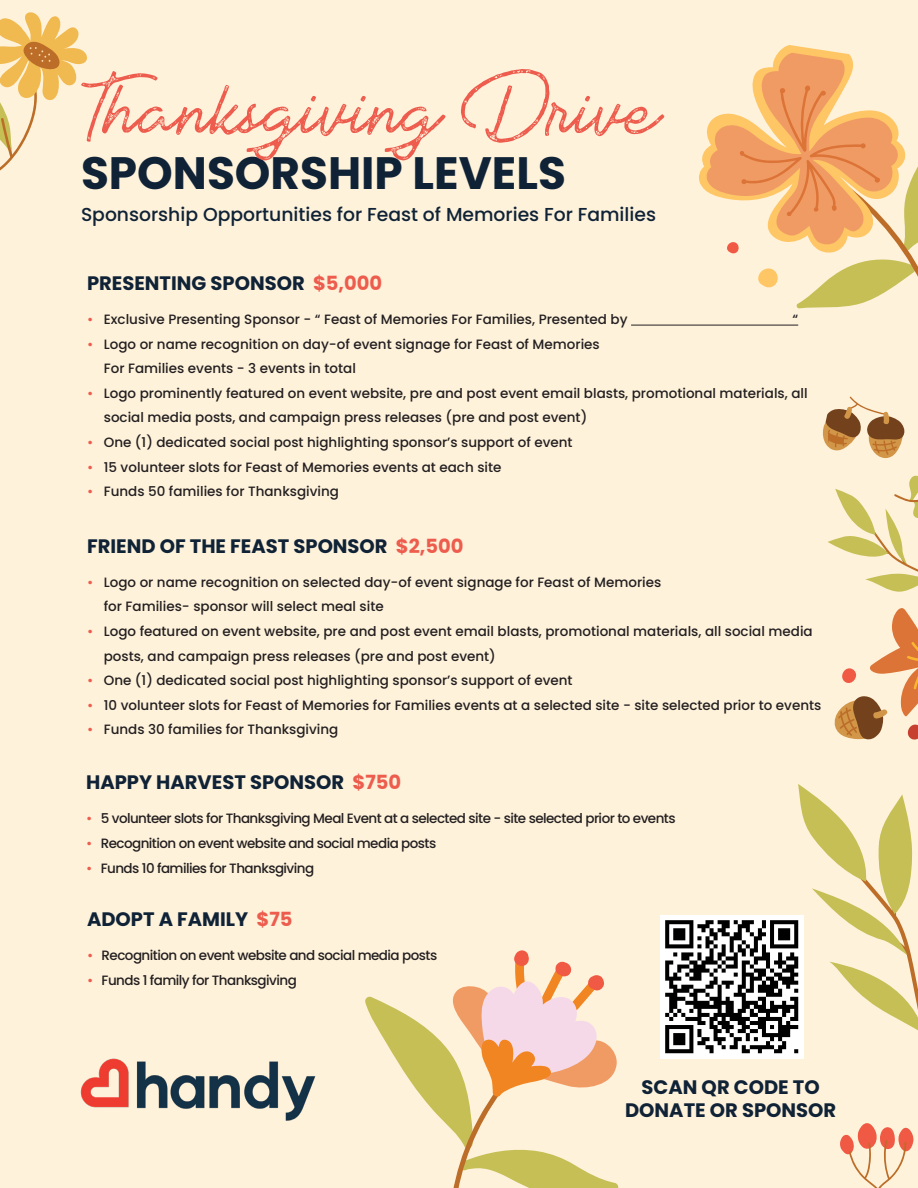
<style>
.page{position:relative;width:918px;height:1188px;background:#fef2db}
.page>*{position:absolute;margin:0;border:0;box-sizing:border-box;transform-origin:0 0}
.t1{font:101.1px "Aurellia";color:#ed5c4d}
.t2{font:700 45.3px "Poppins";color:#0f2236}
.t3{font:700 19.5px/23.2px "Poppins";color:#0f2236;text-align:center}
.t4{font:500 18.75px "Poppins";color:#0f2236}
.t5{font:500 13.5px/24.6px "Poppins";color:#231f20}
.t6{font:500 13.5px "Poppins";letter-spacing:-.04em;color:#231f20}
.s1{color:#ed5c4d}
</style>
<div class="page">
<hr style="left:631px;top:325px;width:167px;height:1px;background:#231f20">
<img style="left:80px;top:1058px;width:236px;height:63px">
<img style="left:660px;top:915px;width:144px;height:144px">
<svg style="left:699px;top:45px;width:219px;height:264px"></svg>
<svg style="left:365px;top:996px;width:80px;height:127px"></svg>
<svg style="left:445px;top:950px;width:174px;height:238px"></svg>
<svg style="left:798px;top:784px;width:120px;height:270px"></svg>
<svg style="left:840px;top:1123px;width:74px;height:65px"></svg>
<svg style="left:822px;top:396px;width:83px;height:62px"></svg>
<svg style="left:828px;top:475px;width:90px;height:117px"></svg>
<svg style="left:834px;top:608px;width:84px;height:132px"></svg>
<svg style="left:0;top:12px;width:87px;height:159px"></svg>
<h1 class="t1" style="left:81px;top:69px;width:577px">Thanksgiving Drive</h1>
<h2 class="t2" style="left:81px;top:153px;width:486px">SPONSORSHIP LEVELS</h2>
<h3 class="t4" style="left:81px;top:203px;width:577px">Sponsorship Opportunities for Feast of Memories For Families</h3>
<h3 class="t3" style="left:87px;top:272px;width:297px">PRESENTING SPONSOR <span class="s1">$5,000</span></h3>
<p class="t5" style="left:87px;top:307px;width:542px"><span class="s1">•</span> Exclusive Presenting Sponsor - “ Feast of Memories For Families, Presented by</p>
<p class="t5" style="left:793px;top:307px;width:7px">“</p>
<p class="t5" style="left:104px;top:332px;width:497px;text-indent:-17px"><span class="s1">•</span> Logo or name recognition on day-of event signage for Feast of Memories<br>For Families events - 3 events in total</p>
<p class="t5" style="left:104px;top:381px;width:705px;text-indent:-17px"><span class="s1">•</span> Logo prominently featured on event website, pre and post event email blasts, promotional materials, all social media posts, and campaign press releases (pre and post event)</p>
<p class="t5" style="left:87px;top:430px;width:487px"><span class="s1">•</span> One (1) dedicated social post highlighting sponsor’s support of event</p>
<p class="t5" style="left:87px;top:455px;width:416px"><span class="s1">•</span> 15 volunteer slots for Feast of Memories events at each site</p>
<p class="t5" style="left:87px;top:480px;width:254px"><span class="s1">•</span> Funds 50 families for Thanksgiving</p>
<h3 class="t3" style="left:87px;top:535px;width:378px">FRIEND OF THE FEAST SPONSOR <span class="s1">$2,500</span></h3>
<p class="t5" style="left:104px;top:570px;width:559px;text-indent:-17px"><span class="s1">•</span> Logo or name recognition on selected day-of event signage for Feast of Memories for Families- sponsor will select meal site</p>
<p class="t5" style="left:104px;top:619px;width:710px;text-indent:-17px"><span class="s1">•</span> Logo featured on event website, pre and post event email blasts, promotional materials, all social media posts, and campaign press releases (pre and post event)</p>
<p class="t5" style="left:87px;top:668px;width:487px"><span class="s1">•</span> One (1) dedicated social post highlighting sponsor’s support of event</p>
<p class="t5" style="left:87px;top:693px;width:736px"><span class="s1">•</span> 10 volunteer slots for Feast of Memories for Families events at a selected site - site selected prior to events</p>
<p class="t5" style="left:87px;top:718px;width:253px"><span class="s1">•</span> Funds 30 families for Thanksgiving</p>
<h3 class="t3" style="left:86px;top:771px;width:317px">HAPPY HARVEST SPONSOR <span class="s1">$750</span></h3>
<p class="t6" style="left:86px;top:811px;width:591px"><span class="s1">•</span> 5 volunteer slots for Thanksgiving Meal Event at a selected site - site selected prior to events</p>
<p class="t6" style="left:86px;top:835px;width:352px"><span class="s1">•</span> Recognition on event website and social media posts</p>
<p class="t6" style="left:86px;top:860px;width:230px"><span class="s1">•</span> Funds 10 families for Thanksgiving</p>
<h3 class="t3" style="left:87px;top:908px;width:207px">ADOPT A FAMILY <span class="s1">$75</span></h3>
<p class="t6" style="left:87px;top:948px;width:352px"><span class="s1">•</span> Recognition on event website and social media posts</p>
<p class="t6" style="left:87px;top:972px;width:211px"><span class="s1">•</span> Funds 1 family for Thanksgiving</p>
<h3 class="t3" style="left:625px;top:1076px;width:213px">SCAN QR CODE TO<br>DONATE OR SPONSOR</h3>
</div>
